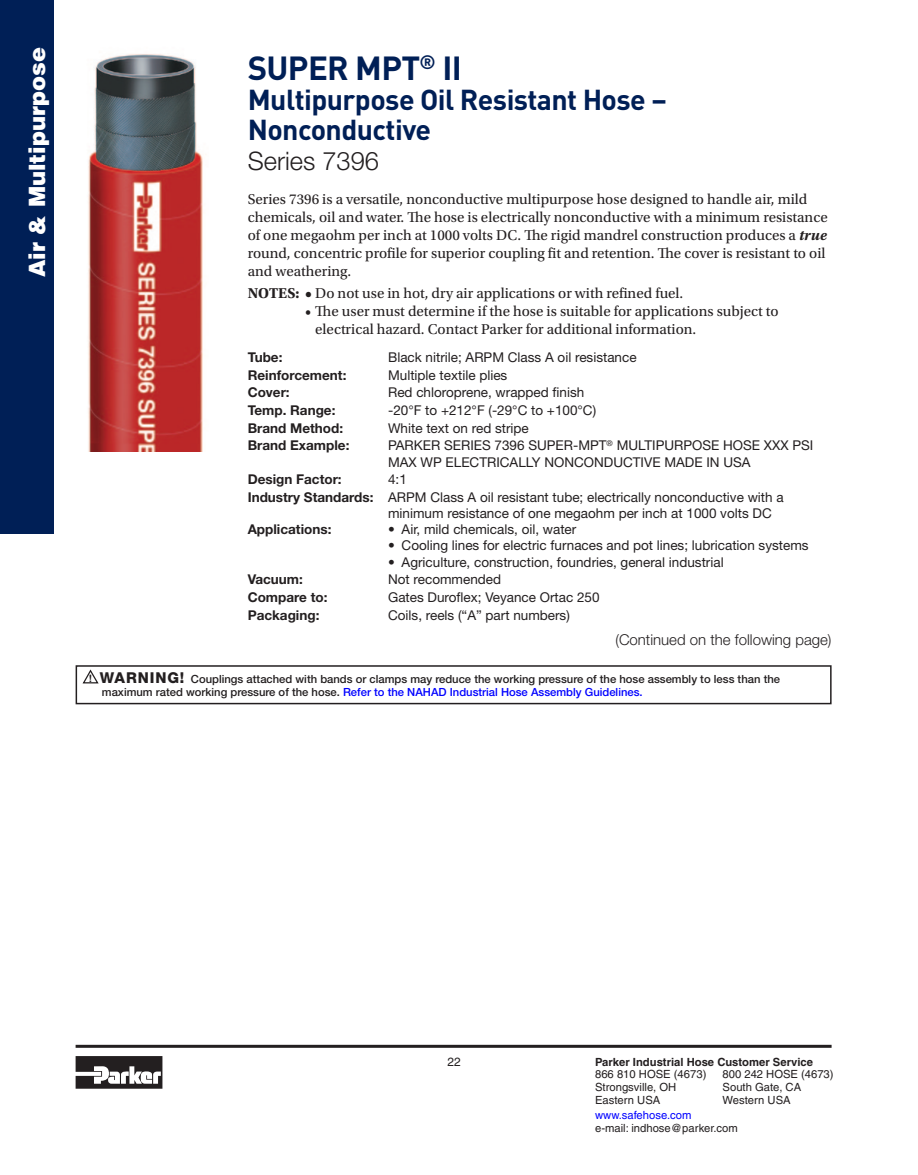
<style>
.page{position:relative;width:918px;height:1175px;background:#fff}
.page>*{position:absolute;margin:0;border:0;box-sizing:border-box;transform-origin:0 0}
.t1{font:700 33px "DINOT";letter-spacing:-.02em;color:#001f56}
.t2{font:700 28.5px/30px "DINOT";letter-spacing:-.02em;color:#001f56}
.t3{font:300 25.5px "Helvetica Neue LT Std";color:#231f20}
.t4{font:900 22.5px "Helvetica";color:#fff}
.t5{font:15px/18px "Utopia Std";color:#231f20}
.t6{font:300 15px "Helvetica Neue LT Std";color:#231f20}
.t7{font:13.5px/16.2px "Helvetica Neue LT Std";color:#231f20}
.t8{font:700 13.5px "Helvetica Neue LT Std";color:#231f20}
.t9{font:12px "Helvetica";color:#231f20}
.t10{font:500 11.25px/13.5px "Helvetica Neue LT Std";color:#231f20}
.t11{font:11.25px "Helvetica";color:#231f20}
.t12{font:700 11.25px "Helvetica";color:#231f20}
.t13{font:11.25px "Helvetica";color:#00f}
.t14{font:700 10.2px "Helvetica";color:#231f20}
.s1{font-weight:700;font-style:italic}
.s2{font-weight:700}
.s3{font-weight:800;font-size:15px}
.s4{color:#00f}
</style>
<div class="page">
<hr style="left:76px;top:1044px;width:756px;height:3px;background:#231f20">
<svg style="left:76px;top:1056px;width:86px;height:32px"></svg>
<div style="left:0;top:0;width:54px;height:533px;background:#001f56"></div>
<div style="left:76px;top:665px;width:756px;height:39px;border:2px solid #231f20"></div>
<svg style="left:82px;top:669px;width:17px;height:15px"></svg>
<img style="left:88px;top:54px;width:115px;height:397px">
<h3 class="t4" style="left:23px;top:277px;width:231px;rotate:-90deg">Air &amp; Multipurpose</h3>
<h1 class="t1" style="left:248px;top:45px;width:216px">SUPER MPT<sup>®</sup> II</h1>
<h2 class="t2" style="left:248px;top:83px;width:421px">Multipurpose Oil Resistant Hose –<br>Nonconductive</h2>
<h3 class="t3" style="left:248px;top:145px;width:133px">Series 7396</h3>
<p class="t5" style="left:248px;top:191px;width:581px">Series 7396 is a versatile, nonconductive multipurpose hose designed to handle air, mild chemicals, oil and water. The hose is electrically nonconductive with a minimum resistance of one megaohm per inch at 1000 volts DC. The rigid mandrel construction produces a <span class="s1">true </span>round, concentric profile for superior coupling fit and retention. The cover is resistant to oil and weathering.</p>
<p class="t5" style="left:248px;top:284px;width:437px"><span class="s2">NOTES: •</span> Do not use in hot, dry air applications or with refined fuel.</p>
<p class="t5" style="left:315px;top:302px;width:465px;text-indent:-10px">• The user must determine if the hose is suitable for applications subject to electrical hazard. Contact Parker for additional information.</p>
<p class="t8" style="left:248px;top:349px;width:36px">Tube:</p>
<p class="t7" style="left:388px;top:349px;width:250px">Black nitrile; ARPM Class A oil resistance</p>
<p class="t8" style="left:248px;top:366px;width:100px">Reinforcement:</p>
<p class="t7" style="left:388px;top:367px;width:121px">Multiple textile plies</p>
<p class="t8" style="left:248px;top:384px;width:44px">Cover:</p>
<p class="t7" style="left:388px;top:384px;width:198px">Red chloroprene, wrapped finish</p>
<p class="t8" style="left:248px;top:402px;width:89px">Temp. Range:</p>
<p class="t7" style="left:388px;top:402px;width:210px">-20°F to +212°F (-29°C to +100°C)</p>
<p class="t8" style="left:248px;top:419px;width:97px">Brand Method:</p>
<p class="t7" style="left:388px;top:419px;width:142px">White text on red stripe</p>
<p class="t8" style="left:248px;top:437px;width:103px">Brand Example:</p>
<p class="t7" style="left:388px;top:437px;width:427px">PARKER SERIES 7396 SUPER-MPT<sup>®</sup> MULTIPURPOSE HOSE XXX PSI<br>MAX WP ELECTRICALLY NONCONDUCTIVE MADE IN USA</p>
<p class="t8" style="left:248px;top:471px;width:96px">Design Factor:</p>
<p class="t7" style="left:248px;top:470px;width:537px;line-height:17.7px;text-indent:140px">4:1<br><span class="s2">Industry Standards:</span> ARPM Class A oil resistant tube; electrically nonconductive with a</p>
<p class="t7" style="left:388px;top:505px;width:385px">minimum resistance of one megaohm per inch at 1000 volts DC</p>
<p class="t8" style="left:248px;top:521px;width:85px">Applications:</p>
<p class="t7" style="left:388px;top:521px;width:190px">• Air, mild chemicals, oil, water</p>
<p class="t7" style="left:388px;top:537px;width:422px">• Cooling lines for electric furnaces and pot lines; lubrication systems</p>
<p class="t7" style="left:388px;top:553px;width:337px">• Agriculture, construction, foundries, general industrial</p>
<p class="t8" style="left:248px;top:571px;width:57px">Vacuum:</p>
<p class="t7" style="left:388px;top:571px;width:115px">Not recommended</p>
<p class="t8" style="left:248px;top:589px;width:81px">Compare to:</p>
<p class="t7" style="left:388px;top:589px;width:213px">Gates Duroflex; Veyance Ortac 250</p>
<p class="t8" style="left:248px;top:606px;width:73px">Packaging:</p>
<p class="t7" style="left:388px;top:606px;width:183px">Coils, reels (“A” part numbers)</p>
<p class="t6" style="left:615px;top:630px;width:218px">(Continued on the following page)</p>
<p class="t10" style="left:100px;top:672px;width:682px"><span class="s3">WARNING!</span> Couplings attached with bands or clamps may reduce the working pressure of the hose assembly to less than the maximum rated working pressure of the hose. <span class="s4">Refer to the NAHAD Industrial Hose Assembly Guidelines.</span></p>
<p class="t14" style="left:89px;top:671px;width:5px">!</p>
<p class="t9" style="left:448px;top:1054px;width:15px">22</p>
<p class="t12" style="left:595px;top:1054px;width:219px">Parker Industrial Hose Customer Service</p>
<p class="t11" style="left:595px;top:1067px;width:113px">866 810 HOSE (4673)</p>
<p class="t11" style="left:723px;top:1067px;width:113px">800 242 HOSE (4673)</p>
<p class="t11" style="left:595px;top:1080px;width:83px">Strongsville, OH</p>
<p class="t11" style="left:723px;top:1080px;width:80px">South Gate, CA</p>
<p class="t11" style="left:595px;top:1093px;width:67px">Eastern USA</p>
<p class="t11" style="left:723px;top:1093px;width:70px">Western USA</p>
<p class="t13" style="left:595px;top:1108px;width:98px">www.safehose.com</p>
<p class="t11" style="left:595px;top:1121px;width:144px">e-mail: indhose@parker.com</p>
</div>
